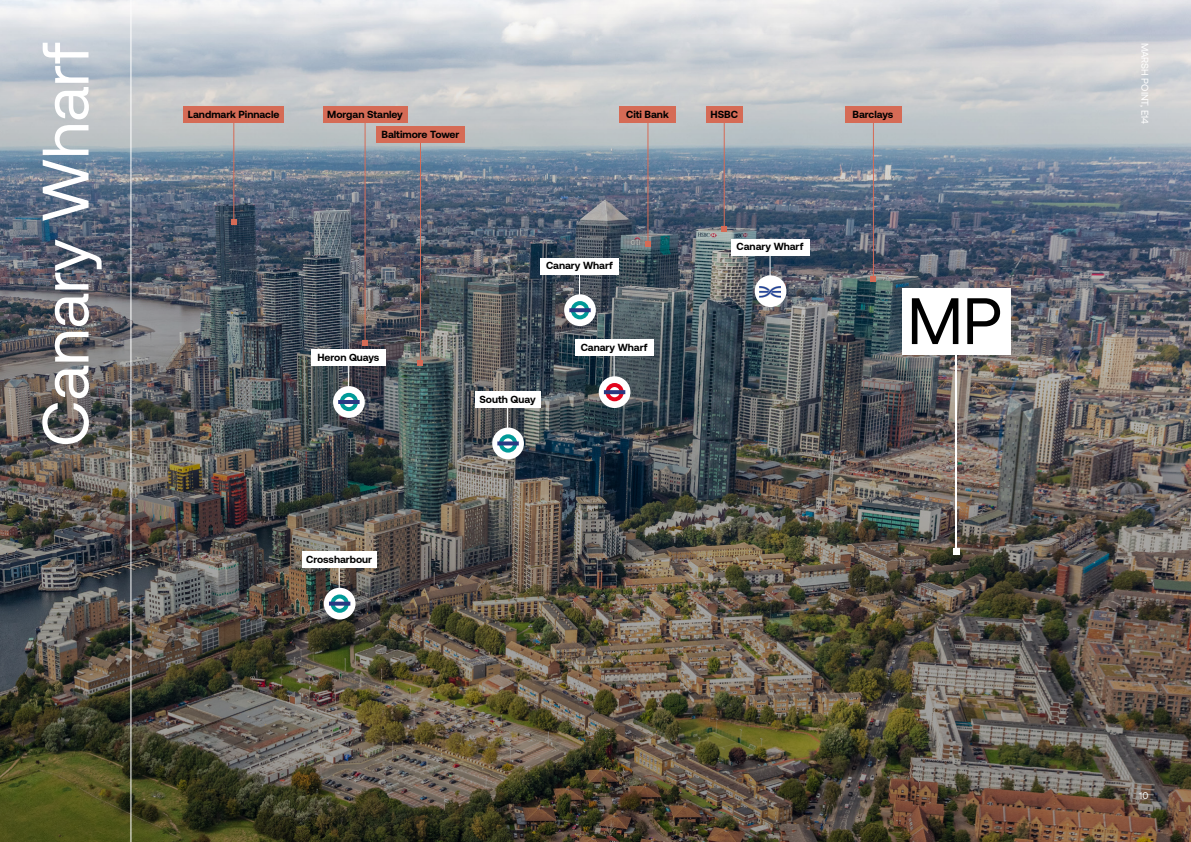
<style>
.page{position:relative;width:1191px;height:842px;background:#fff}
.page>*{position:absolute;margin:0;border:0;box-sizing:border-box;transform-origin:0 0}
.t1{font:65.4px "Aeonik TRIAL";color:#fff}
.t2{font:700 10.3px "Aeonik TRIAL";color:#000}
.t3{font:9.8px "Aeonik TRIAL";color:#fff}
</style>
<div class="page">
<img style="left:0;top:0;width:1191px;height:842px">
<div style="left:901px;top:288px;width:109px;height:66px;background:#fff"></div>
<svg style="left:912px;top:298px;width:88px;height:46px"></svg>
<hr style="left:955px;top:354px;width:2px;height:197px;background:#fff">
<svg style="left:953px;top:548px;width:6px;height:6px"></svg>
<div style="left:475px;top:391px;width:65px;height:16px;background:#fff"></div>
<hr style="left:507px;top:405px;width:1px;height:38px;background:#fff">
<div style="left:492px;top:428px;width:32px;height:31px;background:#fff;border-radius:50%"></div>
<div style="left:499px;top:434px;width:18px;height:19px;border:4px solid #009a98;border-radius:50%"></div>
<svg style="left:497px;top:441px;width:22px;height:4px"></svg>
<div style="left:302px;top:551px;width:74px;height:16px;background:#fff"></div>
<hr style="left:339px;top:565px;width:1px;height:39px;background:#fff">
<div style="left:324px;top:588px;width:31px;height:31px;background:#fff;border-radius:50%"></div>
<div style="left:330px;top:594px;width:19px;height:19px;border:4px solid #009a98;border-radius:50%"></div>
<svg style="left:329px;top:602px;width:21px;height:4px"></svg>
<div style="left:311px;top:350px;width:74px;height:16px;background:#fff"></div>
<hr style="left:348px;top:364px;width:1px;height:38px;background:#fff">
<div style="left:333px;top:386px;width:32px;height:32px;background:#fff;border-radius:50%"></div>
<div style="left:340px;top:393px;width:18px;height:18px;border:4px solid #009a98;border-radius:50%"></div>
<hr style="left:338px;top:400px;width:21px;height:4px;background:#293880">
<div style="left:540px;top:258px;width:78px;height:16px;background:#fff"></div>
<hr style="left:579px;top:272px;width:1px;height:38px;background:#fff">
<svg style="left:564px;top:294px;width:32px;height:32px"></svg>
<div style="left:571px;top:301px;width:18px;height:18px;border:4px solid #009a98;border-radius:50%"></div>
<svg style="left:569px;top:308px;width:22px;height:4px"></svg>
<div style="left:575px;top:340px;width:78px;height:16px;background:#fff"></div>
<hr style="left:613px;top:354px;width:1px;height:38px;background:#fff">
<div style="left:599px;top:376px;width:31px;height:32px;background:#fff;border-radius:50%"></div>
<div style="left:605px;top:383px;width:19px;height:18px;border:4px solid #e3051e;border-radius:50%"></div>
<svg style="left:604px;top:390px;width:21px;height:4px"></svg>
<div style="left:731px;top:239px;width:78px;height:16px;background:#fff"></div>
<hr style="left:769px;top:253px;width:1px;height:38px;background:#fff">
<div style="left:754px;top:275px;width:32px;height:32px;background:#fff;border-radius:50%"></div>
<div style="left:183px;top:106px;width:101px;height:16px;background:#d56b56"></div>
<div style="left:376px;top:127px;width:89px;height:16px;background:#d56b56"></div>
<div style="left:323px;top:106px;width:84px;height:16px;background:#d56b56"></div>
<hr style="left:233px;top:120px;width:1px;height:102px;background:#d56b56">
<hr style="left:420px;top:141px;width:1px;height:222px;background:#d56b56">
<hr style="left:364px;top:120px;width:1px;height:223px;background:#d56b56">
<svg style="left:231px;top:219px;width:6px;height:6px"></svg>
<svg style="left:417px;top:360px;width:6px;height:6px"></svg>
<svg style="left:362px;top:340px;width:6px;height:6px"></svg>
<div style="left:619px;top:106px;width:57px;height:16px;background:#d56b56"></div>
<hr style="left:647px;top:120px;width:1px;height:124px;background:#d56b56">
<svg style="left:645px;top:241px;width:6px;height:6px"></svg>
<div style="left:845px;top:106px;width:56px;height:16px;background:#d56b56"></div>
<hr style="left:873px;top:120px;width:1px;height:159px;background:#d56b56">
<svg style="left:870px;top:276px;width:6px;height:6px"></svg>
<div style="left:706px;top:106px;width:36px;height:16px;background:#d56b56"></div>
<hr style="left:723px;top:120px;width:1px;height:109px;background:#d56b56">
<svg style="left:721px;top:226px;width:6px;height:6px"></svg>
<img style="left:759px;top:287px;width:21px;height:10px">
<hr style="left:130px;top:0;width:1px;height:842px;background:#fff">
<h1 class="t1" style="left:41px;top:447px;width:406px;rotate:-90deg">Canary Wharf</h1>
<p class="t2" style="left:188px;top:110px;width:93px">Landmark Pinnacle</p>
<p class="t2" style="left:626px;top:110px;width:44px">Citi Bank</p>
<p class="t2" style="left:710px;top:110px;width:29px">HSBC</p>
<p class="t2" style="left:852px;top:110px;width:42px">Barclays</p>
<p class="t2" style="left:381px;top:131px;width:79px">Baltimore Tower</p>
<p class="t2" style="left:327px;top:110px;width:77px">Morgan Stanley</p>
<p class="t2" style="left:317px;top:354px;width:64px">Heron Quays</p>
<p class="t2" style="left:306px;top:555px;width:67px">Crossharbour</p>
<p class="t2" style="left:546px;top:262px;width:68px">Canary Wharf</p>
<p class="t2" style="left:479px;top:395px;width:58px">South Quay</p>
<p class="t2" style="left:580px;top:344px;width:68px">Canary Wharf</p>
<p class="t2" style="left:736px;top:243px;width:68px">Canary Wharf</p>
<p class="t3" style="left:1148px;top:43px;width:83px;rotate:90deg">MARSH POINT, E14</p>
<p class="t3" style="left:1139px;top:792px;width:11px">10</p>
</div>
